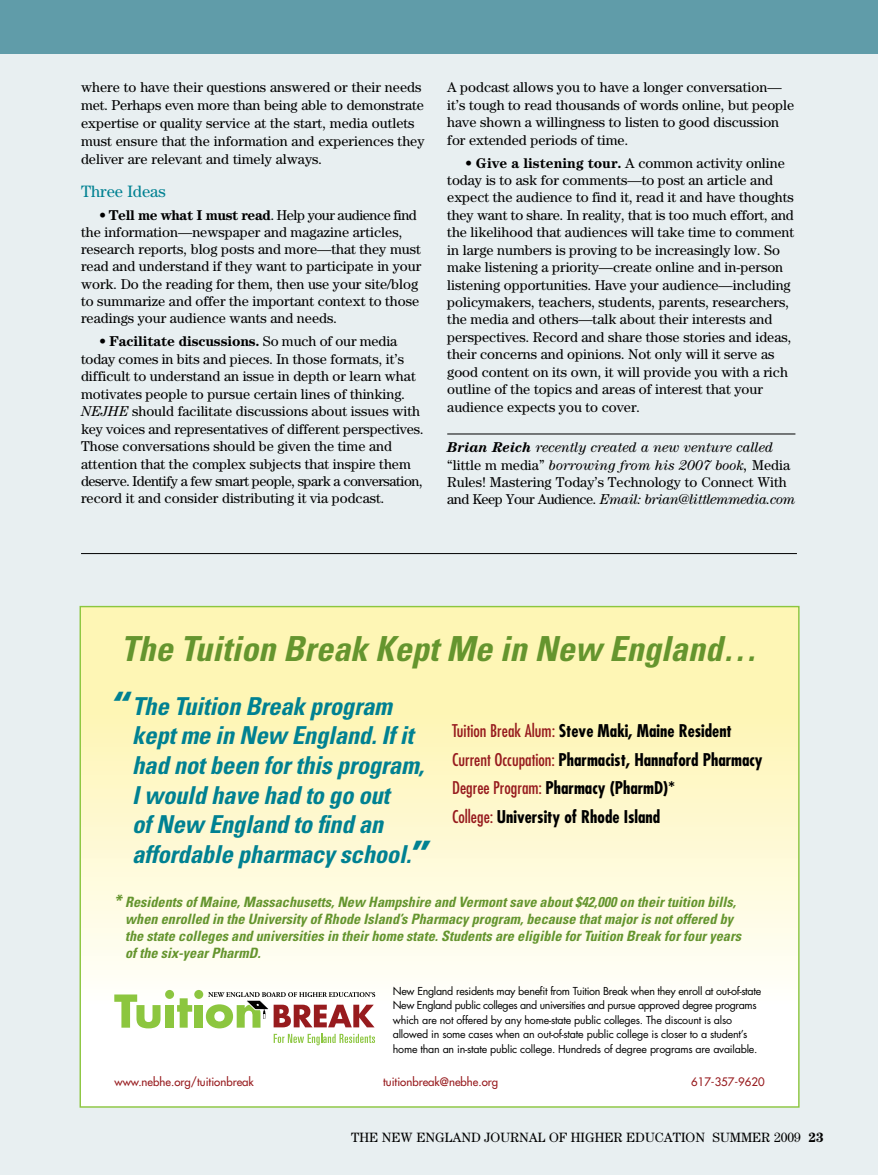
<style>
.page{position:relative;width:878px;height:1175px;background:#fff}
.page>*{position:absolute;margin:0;border:0;box-sizing:border-box;transform-origin:0 0}
.t1{font:italic 700 condensed 46.05px "Univers";color:#008192}
.t2{font:italic 700 condensed 34.5px "Univers";color:#65952e}
.t3{font:italic 700 condensed 24.75px/29.7px "Univers";letter-spacing:-.01em;color:#008192}
.t4{font:700 condensed 17.1px/28.5px "Futura";color:#000}
.t5{font:16.5px "Century";color:#008192}
.t6{font:14.25px/17.4px "Century";color:#000}
.t7{font:italic 700 condensed 14.25px/17.1px "Univers";color:#65952e}
.t8{font:italic 14.25px/17.2px "Century";color:#000}
.t9{font:13.5px "Century";color:#000}
.t10{font:11.4px "Futura";color:#971b1e}
.t11{font:10.65px/14.5px "Futura";letter-spacing:-.02em;color:#000}
.s1{font-weight:700}
.s2{font-style:italic}
.s3{font-style:normal}
.s4{font-weight:400;color:#971b1e}
.s5{font-size:17.1px}
</style>
<div class="page">
<div style="left:0;top:0;width:878px;height:1174px;background:#e8eff1"></div>
<div style="left:0;top:0;width:878px;height:53px;background:#609ca9"></div>
<hr style="left:447px;top:433px;width:348px;height:1px;background:#000">
<hr style="left:81px;top:553px;width:715px;height:1px;background:#000">
<div style="left:80px;top:606px;width:718px;height:501px;background:linear-gradient(to bottom,#fef4a8,#fff)"></div>
<svg style="left:114px;top:994px;width:46px;height:34px"></svg>
<div style="left:194px;top:990px;width:9px;height:8px;background:#8cc63f;border-radius:50%"></div>
<div style="left:165px;top:990px;width:9px;height:8px;background:#8cc63f;border-radius:50%"></div>
<div style="left:166px;top:1005px;width:8px;height:22px;background:#8cc63f"></div>
<div style="left:195px;top:1005px;width:8px;height:22px;background:#8cc63f"></div>
<svg style="left:177px;top:998px;width:15px;height:29px"></svg>
<svg style="left:206px;top:992px;width:169px;height:53px"></svg>
<p class="t6" style="left:81px;top:78px;width:345px;line-height:18px">where to have their questions answered or their needs met. Perhaps even more than being able to demonstrate expertise or quality service at the start, media outlets must ensure that the information and experiences they deliver are relevant and timely always.</p>
<p class="t5" style="left:81px;top:182px;width:86px">Three Ideas</p>
<p class="t6" style="left:81px;top:206px;width:342px;text-indent:18px">• <span class="s1">Tell me what I must read</span>. Help your audience find the information—newspaper and magazine articles, research reports, blog posts and more—that they must read and understand if they want to participate in your work. Do the reading for them, then use your site/blog to summarize and offer the important context to those readings your audience wants and needs.</p>
<p class="t6" style="left:81px;top:332px;width:344px;text-indent:18px">• <span class="s1">Facilitate discussions.</span> So much of our media today comes in bits and pieces. In those formats, it’s difficult to understand an issue in depth or learn what motivates people to pursue certain lines of thinking.<br><span class="s2">NEJHE</span> should facilitate discussions about issues with key voices and representatives of different perspectives.<br>Those conversations should be given the time and attention that the complex subjects that inspire them deserve. Identify a few smart people, spark a conversation, record it and consider distributing it via podcast.</p>
<p class="t6" style="left:447px;top:78px;width:348px">A podcast allows you to have a longer conversation— it’s tough to read thousands of words online, but people have shown a willingness to listen to good discussion for extended periods of time.</p>
<p class="t6" style="left:447px;top:154px;width:348px;text-indent:18px">• <span class="s1">Give a listening tour.</span> A common activity online today is to ask for comments—to post an article and expect the audience to find it, read it and have thoughts they want to share. In reality, that is too much effort, and the likelihood that audiences will take time to comment in large numbers is proving to be increasingly low. So make listening a priority—create online and in-person listening opportunities. Have your audience—including policymakers, teachers, students, parents, researchers, the media and others—talk about their interests and perspectives. Record and share those stories and ideas, their concerns and opinions. Not only will it serve as good content on its own, it will provide you with a rich outline of the topics and areas of interest that your audience expects you to cover.</p>
<p class="t8" style="left:447px;top:439px;width:349px"><span class="s1">Brian Reich</span> recently created a new venture called <span class="s3">“little m media”</span> borrowing from his 2007 book, <span class="s3">Media Rules! Mastering Today’s Technology to Connect With and Keep Your Audience.</span> Email: brian@littlemmedia.com</p>
<h2 class="t2" style="left:121px;top:627px;width:637px">The Tuition Break Kept Me in New England…</h2>
<h1 class="t1" style="left:106px;top:680px;width:22px">“</h1>
<h3 class="t3" style="left:132px;top:691px;width:293px">The Tuition Break program kept me in New England. If it had not been for this program,<br>I would have had to go out<br>of New England to find an affordable pharmacy school.</h3>
<h1 class="t1" style="left:405px;top:829px;width:22px">”</h1>
<p class="t4" style="left:452px;top:716px;width:312px"><span class="s4">Tuition Break Alum:</span> Steve Maki, Maine Resident <span class="s4">Current Occupation:</span> Pharmacist, Hannaford Pharmacy <span class="s4">Degree Program:</span> Pharmacy (PharmD)*<br><span class="s4">College:</span> University of Rhode Island</p>
<p class="t7" style="left:125px;top:893px;width:617px;text-indent:-11px"><span class="s5">*</span> Residents of Maine, Massachusetts, New Hampshire and Vermont save about $42,000 on their tuition bills, when enrolled in the University of Rhode Island’s Pharmacy program, because that major is not offered by the state colleges and universities in their home state. Students are eligible for Tuition Break for four years of the six-year PharmD.</p>
<p class="t11" style="left:393px;top:983px;width:370px">New England residents may benefit from Tuition Break when they enroll at out-of-state New England public colleges and universities and pursue approved degree programs which are not offered by any home-state public colleges. The discount is also allowed in some cases when an out-of-state public college is closer to a student’s home than an in-state public college. Hundreds of degree programs are available.</p>
<p class="t10" style="left:114px;top:1074px;width:141px">www.nebhe.org/tuitionbreak</p>
<p class="t10" style="left:383px;top:1074px;width:117px">tuitionbreak@nebhe.org</p>
<p class="t10" style="left:691px;top:1074px;width:75px">617-357-9620</p>
<p class="t9" style="left:351px;top:1129px;width:474px">THE NEW ENGLAND JOURNAL OF HIGHER EDUCATION SUMMER 2009 <span class="s1">23</span></p>
</div>
